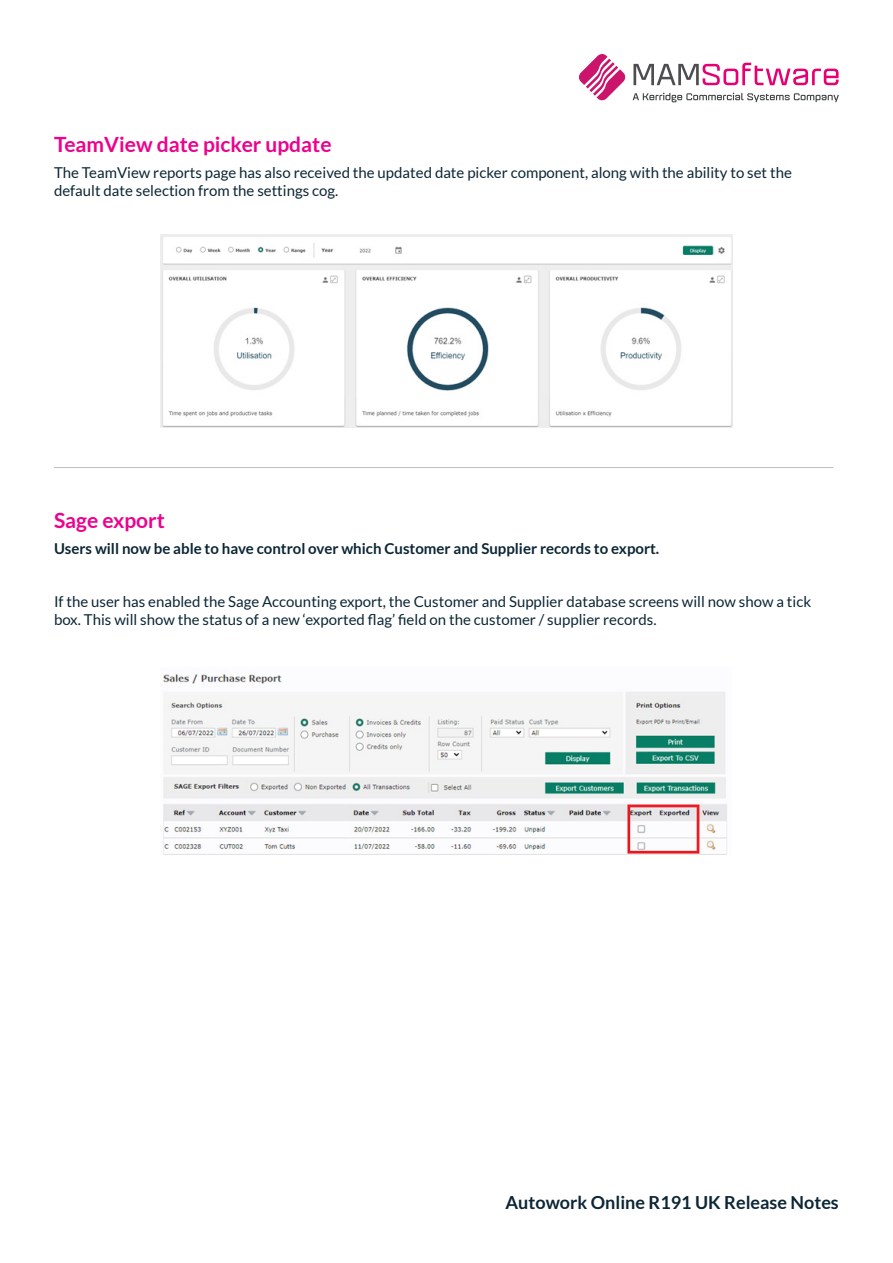
<style>
.page{position:relative;width:893px;height:1263px;background:#fff}
.page>*{position:absolute;margin:0;border:0;box-sizing:border-box;transform-origin:0 0}
.t1{font:700 21px "Lato";color:#ed028c}
.t2{font:700 18px "Lato";color:#0c2635}
.t3{font:15px/18px "Lato";color:#0c2635}
.t4{font:700 15px "Lato";color:#0c2635}
</style>
<div class="page">
<svg style="left:579px;top:54px;width:47px;height:47px"></svg>
<svg style="left:633px;top:63px;width:206px;height:22px"></svg>
<svg style="left:633px;top:93px;width:206px;height:9px"></svg>
<img style="left:160px;top:234px;width:573px;height:194px">
<hr style="left:54px;top:467px;width:779px;height:1px;background:#bcbdc0">
<img style="left:161px;top:674px;width:566px;height:181px">
<p class="t1" style="left:54px;top:132px;width:279px">TeamView date picker update</p>
<p class="t3" style="left:54px;top:164px;width:739px">The TeamView reports page has also received the updated date picker component, along with the ability to set the default date selection from the settings cog.</p>
<p class="t1" style="left:54px;top:508px;width:112px">Sage export</p>
<p class="t4" style="left:54px;top:540px;width:607px">Users will now be able to have control over which Customer and Supplier records to export.</p>
<p class="t3" style="left:54px;top:593px;width:759px">If the user has enabled the Sage Accounting export, the Customer and Supplier database screens will now show a tick box. This will show the status of a new ‘exported flag’ field on the customer / supplier records.</p>
<p class="t2" style="left:505px;top:1192px;width:335px">Autowork Online R191 UK Release Notes</p>
</div>
